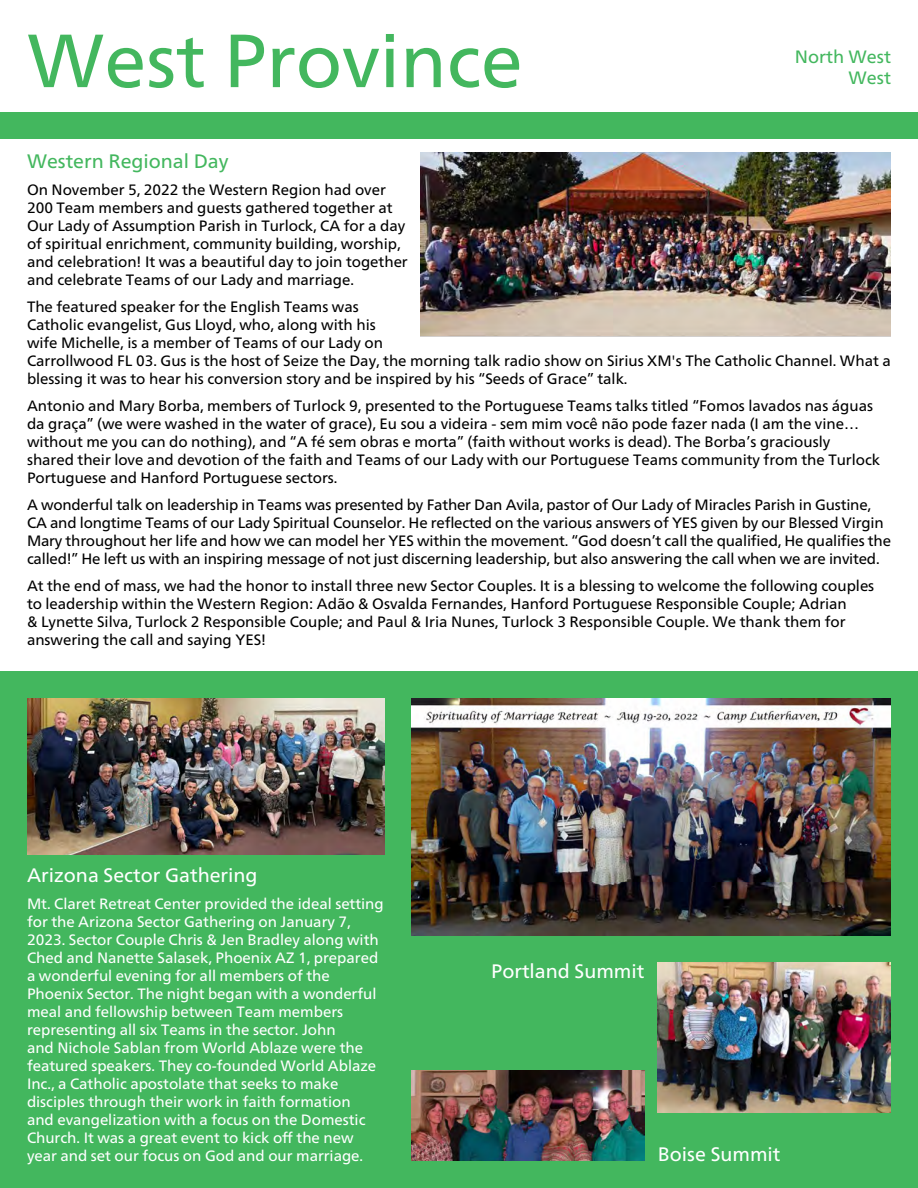
<style>
.page{position:relative;width:918px;height:1188px;background:#fff}
.page>*{position:absolute;margin:0;border:0;box-sizing:border-box;transform-origin:0 0}
.t1{font:75.15px "Frutiger Neue LT";color:#43b75e}
.t2{font:19.5px "Frutiger Neue LT";color:#fff}
.t3{font:19.5px "Frutiger Neue LT";color:#43b75e}
.t4{font:17.85px/21.5px "Frutiger Neue LT";color:#43b75e;text-align:right}
.t5{font:15px/18px "Frutiger Neue LT";color:#000}
.t6{font:15px/18px "Frutiger Neue LT";color:#fff}
</style>
<div class="page">
<div style="left:0;top:671px;width:918px;height:517px;background:#43b75e"></div>
<div style="left:0;top:112px;width:918px;height:27px;background:#43b75e"></div>
<img style="left:658px;top:963px;width:233px;height:150px">
<img style="left:411px;top:698px;width:480px;height:238px">
<img style="left:411px;top:1070px;width:233px;height:91px">
<img style="left:27px;top:698px;width:357px;height:156px">
<img style="left:421px;top:153px;width:470px;height:184px">
<h1 class="t1" style="left:27px;top:17px;width:497px">West Province</h1>
<p class="t4" style="left:795px;top:46px;width:98px">North West<br>West</p>
<h2 class="t3" style="left:27px;top:150px;width:203px">Western Regional Day</h2>
<p class="t5" style="left:27px;top:181px;width:382px">On November 5, 2022 the Western Region had over 200 Team members and guests gathered together at Our Lady of Assumption Parish in Turlock, CA for a day of spiritual enrichment, community building, worship, and celebration! It was a beautiful day to join together and celebrate Teams of our Lady and marriage.</p>
<p class="t5" style="left:27px;top:298px;width:865px">The featured speaker for the English Teams was<br>Catholic evangelist, Gus Lloyd, who, along with his<br>wife Michelle, is a member of Teams of our Lady on<br>Carrollwood FL 03. Gus is the host of Seize the Day, the morning talk radio show on Sirius XM's The Catholic Channel. What a blessing it was to hear his conversion story and be inspired by his “Seeds of Grace” talk.</p>
<p class="t5" style="left:27px;top:397px;width:855px">Antonio and Mary Borba, members of Turlock 9, presented to the Portuguese Teams talks titled “Fomos lavados nas águas da graça” (we were washed in the water of grace), Eu sou a videira - sem mim você não pode fazer nada (I am the vine… without me you can do nothing), and “A fé sem obras e morta” (faith without works is dead). The Borba’s graciously shared their love and devotion of the faith and Teams of our Lady with our Portuguese Teams community from the Turlock Portuguese and Hanford Portuguese sectors.</p>
<p class="t5" style="left:27px;top:496px;width:866px">A wonderful talk on leadership in Teams was presented by Father Dan Avila, pastor of Our Lady of Miracles Parish in Gustine, CA and longtime Teams of our Lady Spiritual Counselor. He reflected on the various answers of YES given by our Blessed Virgin Mary throughout her life and how we can model her YES within the movement. “God doesn’t call the qualified, He qualifies the called!” He left us with an inspiring message of not just discerning leadership, but also answering the call when we are invited.</p>
<p class="t5" style="left:27px;top:577px;width:849px">At the end of mass, we had the honor to install three new Sector Couples. It is a blessing to welcome the following couples to leadership within the Western Region: Adão &amp; Osvalda Fernandes, Hanford Portuguese Responsible Couple; Adrian<br>&amp; Lynette Silva, Turlock 2 Responsible Couple; and Paul &amp; Iria Nunes, Turlock 3 Responsible Couple. We thank them for answering the call and saying YES!</p>
<h2 class="t2" style="left:27px;top:864px;width:232px">Arizona Sector Gathering</h2>
<p class="t6" style="left:27px;top:895px;width:358px">Mt. Claret Retreat Center provided the ideal setting for the Arizona Sector Gathering on January 7, 2023. Sector Couple Chris &amp; Jen Bradley along with Ched and Nanette Salasek, Phoenix AZ 1, prepared a wonderful evening for all members of the Phoenix Sector. The night began with a wonderful meal and fellowship between Team members representing all six Teams in the sector. John<br>and Nichole Sablan from World Ablaze were the featured speakers. They co-founded World Ablaze Inc., a Catholic apostolate that seeks to make disciples through their work in faith formation<br>and evangelization with a focus on the Domestic Church. It was a great event to kick off the new year and set our focus on God and our marriage.</p>
<h2 class="t2" style="left:491px;top:960px;width:155px">Portland Summit</h2>
<h2 class="t2" style="left:658px;top:1143px;width:124px">Boise Summit</h2>
</div>
